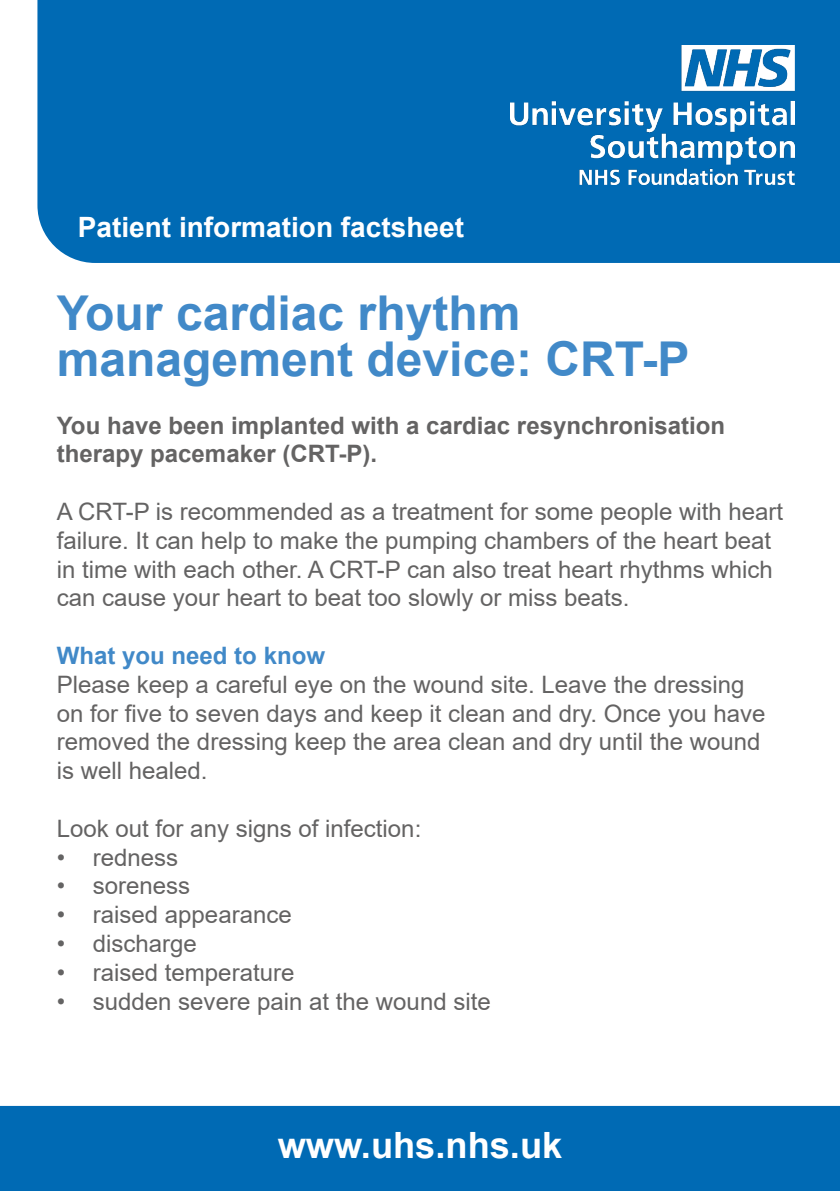
<style>
.page{position:relative;width:840px;height:1191px;background:#fff}
.page>*{position:absolute;margin:0;border:0;box-sizing:border-box;transform-origin:0 0}
.t1{font:700 48px/46px "Arial";color:#4189c8}
.t2{font:700 36.2px "Arial";color:#fff}
.t3{font:700 28px "Arial";color:#fff}
.t4{font:24px/28.8px "Arial";color:#646363}
.t5{font:700 24px/28.8px "Arial";color:#646363}
.t6{font:700 24px "Arial";color:#4189c8}
</style>
<div class="page">
<div style="left:37px;top:0;width:802px;height:263px;background:#006ab4"></div>
<div style="left:0;top:1106px;width:839px;height:85px;background:#006ab4"></div>
<img style="left:510px;top:46px;width:284px;height:139px">
<p class="t3" style="left:78px;top:207px;width:387px">Patient information factsheet</p>
<h1 class="t1" style="left:57px;top:290px;width:634px">Your cardiac rhythm management device: CRT-P</h1>
<p class="t5" style="left:57px;top:411px;width:669px">You have been implanted with a cardiac resynchronisation therapy pacemaker (CRT-P).</p>
<p class="t4" style="left:57px;top:497px;width:727px">A CRT-P is recommended as a treatment for some people with heart failure. It can help to make the pumping chambers of the heart beat in time with each other. A CRT-P can also treat heart rhythms which can cause your heart to beat too slowly or miss beats.</p>
<p class="t6" style="left:57px;top:638px;width:270px">What you need to know</p>
<p class="t4" style="left:57px;top:670px;width:709px">Please keep a careful eye on the wound site. Leave the dressing on for five to seven days and keep it clean and dry. Once you have removed the dressing keep the area clean and dry until the wound is well healed.</p>
<p class="t4" style="left:57px;top:814px;width:366px">Look out for any signs of infection:</p>
<p class="t4" style="left:57px;top:842px;width:123px">• redness</p>
<p class="t4" style="left:57px;top:871px;width:135px">• soreness</p>
<p class="t4" style="left:57px;top:900px;width:236px">• raised appearance</p>
<p class="t4" style="left:57px;top:929px;width:142px">• discharge</p>
<p class="t4" style="left:57px;top:958px;width:239px">• raised temperature</p>
<p class="t4" style="left:57px;top:986px;width:435px">• sudden severe pain at the wound site</p>
<h2 class="t2" style="left:277px;top:1119px;width:286px">www.uhs.nhs.uk</h2>
</div>
